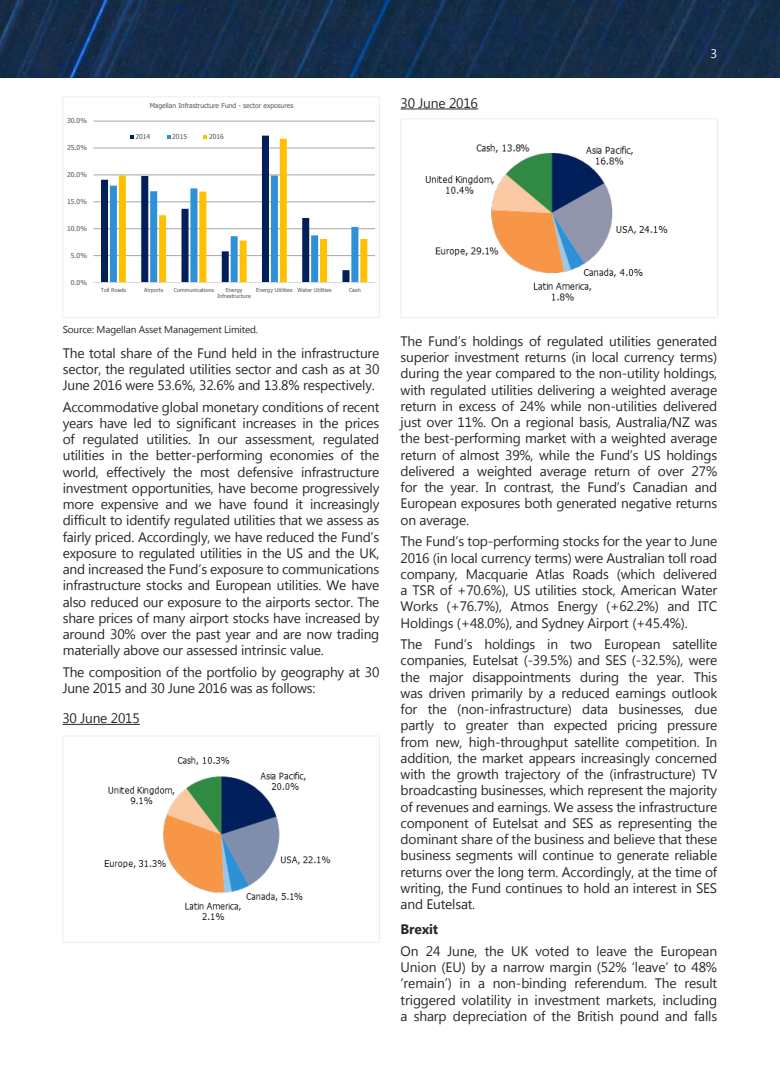
<style>
.page{position:relative;width:780px;height:1088px;background:#fff}
.page>*{position:absolute;margin:0;border:0;box-sizing:border-box;transform-origin:0 0}
.Body_Text{font:13.75px/16.2px "Microsoft New Tai Lue";letter-spacing:-.015em;color:#292829;text-align:justify}
.Sub_Headings{font:13.75px "Microsoft New Tai Lue";letter-spacing:-.015em;color:#292829}
.Sub_Headings-2{font:700 13.75px "Microsoft New Tai Lue";letter-spacing:-.015em;color:#292829}
.t1{font:12.5px "Microsoft Tai Le";color:#fff}
.Body_Text-2{font:10px "Microsoft New Tai Lue";letter-spacing:-.015em;color:#292829}
.t2{font:6.75px "Tahoma";color:#595959}
.t3{font:5.5px/6.6px "Tahoma";color:#595959;text-align:center}
</style>
<div class="page">
<img style="left:0;top:0;width:780px;height:78px">
<hr style="left:93px;top:255px;width:282px;height:1px;background:#a6a6a6">
<hr style="left:93px;top:228px;width:282px;height:1px;background:#a6a6a6">
<hr style="left:93px;top:202px;width:282px;height:1px;background:#a6a6a6">
<hr style="left:93px;top:175px;width:282px;height:1px;background:#a6a6a6">
<hr style="left:93px;top:148px;width:282px;height:1px;background:#a6a6a6">
<hr style="left:93px;top:121px;width:282px;height:1px;background:#a6a6a6">
<svg style="left:101px;top:136px;width:186px;height:146px"></svg>
<svg style="left:110px;top:176px;width:9px;height:106px"></svg>
<svg style="left:119px;top:139px;width:248px;height:143px"></svg>
<hr style="left:93px;top:282px;width:282px;height:1px;background:#d9d9d9">
<svg style="left:130px;top:135px;width:4px;height:4px"></svg>
<svg style="left:167px;top:135px;width:3px;height:4px"></svg>
<svg style="left:204px;top:135px;width:3px;height:4px"></svg>
<div style="left:62px;top:97px;width:317px;height:221px;border:1px solid #ededee"></div>
<img style="left:425px;top:143px;width:243px;height:158px">
<div style="left:400px;top:119px;width:317px;height:199px;border:1px solid #ededee"></div>
<img style="left:104px;top:756px;width:227px;height:164px">
<div style="left:62px;top:736px;width:317px;height:207px;border:1px solid #ededee"></div>
<hr style="left:62px;top:724px;width:78px;height:1px;background:#292829">
<hr style="left:400px;top:109px;width:78px;height:1px;background:#292829">
<p class="t2" style="left:67px;top:116px;width:21px">30.0%</p>
<p class="t2" style="left:67px;top:143px;width:21px">25.0%</p>
<p class="t2" style="left:67px;top:170px;width:21px">20.0%</p>
<p class="t2" style="left:67px;top:197px;width:21px">15.0%</p>
<p class="t2" style="left:67px;top:224px;width:21px">10.0%</p>
<p class="t2" style="left:71px;top:251px;width:18px">5.0%</p>
<p class="t2" style="left:71px;top:278px;width:18px">0.0%</p>
<p class="t2" style="left:150px;top:101px;width:145px">Magellan Infrastructure Fund - sector exposures</p>
<p class="t2" style="left:135px;top:132px;width:16px">2014</p>
<p class="t2" style="left:172px;top:132px;width:16px">2015</p>
<p class="t2" style="left:209px;top:132px;width:16px">2016</p>
<p class="t3" style="left:101px;top:286px;width:27px">Toll Roads</p>
<p class="t3" style="left:144px;top:286px;width:20px">Airports</p>
<p class="t3" style="left:174px;top:286px;width:42px">Communications</p>
<p class="t3" style="left:217px;top:286px;width:35px">Energy<br>Infrastructure</p>
<p class="t3" style="left:256px;top:286px;width:77px">Energy Utilities Water Utilities</p>
<p class="t3" style="left:349px;top:286px;width:13px">Cash</p>
<p class="Body_Text-2" style="left:63px;top:323px;width:197px">Source: Magellan Asset Management Limited.</p>
<p class="Body_Text" style="left:63px;top:346px;width:318px">The total share of the Fund held in the infrastructure sector, the regulated utilities sector and cash as at 30<br>June 2016 were 53.6%, 32.6% and 13.8% respectively.</p>
<p class="Body_Text" style="left:63px;top:400px;width:318px">Accommodative global monetary conditions of recent years have led to significant increases in the prices of regulated utilities. In our assessment, regulated utilities in the better-performing economies of the world, effectively the most defensive infrastructure investment opportunities, have become progressively more expensive and we have found it increasingly difficult to identify regulated utilities that we assess as fairly priced. Accordingly, we have reduced the Fund’s exposure to regulated utilities in the US and the UK, and increased the Fund’s exposure to communications infrastructure stocks and European utilities. We have also reduced our exposure to the airports sector. The share prices of many airport stocks have increased by around 30% over the past year and are now trading materially above our assessed intrinsic value.</p>
<p class="Body_Text" style="left:63px;top:665px;width:318px">The composition of the portfolio by geography at 30<br>June 2015 and 30 June 2016 was as follows:</p>
<p class="Sub_Headings" style="left:62px;top:710px;width:79px">30 June 2015</p>
<p class="Sub_Headings" style="left:400px;top:95px;width:79px">30 June 2016</p>
<p class="t1" style="left:710px;top:47px;width:8px">3</p>
<p class="Body_Text" style="left:400px;top:334px;width:318px">The Fund’s holdings of regulated utilities generated superior investment returns (in local currency terms) during the year compared to the non-utility holdings, with regulated utilities delivering a weighted average return in excess of 24% while non-utilities delivered just over 11%. On a regional basis, Australia/NZ was the best-performing market with a weighted average return of almost 39%, while the Fund’s US holdings delivered a weighted average return of over 27% for the year. In contrast, the Fund’s Canadian and European exposures both generated negative returns on average.</p>
<p class="Body_Text" style="left:400px;top:534px;width:318px">The Fund’s top-performing stocks for the year to June 2016 (in local currency terms) were Australian toll road company, Macquarie Atlas Roads (which delivered a TSR of +70.6%), US utilities stock, American Water Works (+76.7%), Atmos Energy (+62.2%) and ITC Holdings (+48.0%), and Sydney Airport (+45.4%).</p>
<p class="Body_Text" style="left:400px;top:637px;width:318px">The Fund’s holdings in two European satellite companies, Eutelsat (-39.5%) and SES (-32.5%), were the major disappointments during the year. This was driven primarily by a reduced earnings outlook for the (non-infrastructure) data businesses, due partly to greater than expected pricing pressure from new, high-throughput satellite competition. In addition, the market appears increasingly concerned with the growth trajectory of the (infrastructure) TV broadcasting businesses, which represent the majority of revenues and earnings. We assess the infrastructure component of Eutelsat and SES as representing the dominant share of the business and believe that these business segments will continue to generate reliable returns over the long term. Accordingly, at the time of writing, the Fund continues to hold an interest in SES and Eutelsat.</p>
<p class="Sub_Headings-2" style="left:400px;top:921px;width:39px">Brexit</p>
<p class="Body_Text" style="left:400px;top:944px;width:318px">On 24 June, the UK voted to leave the European Union (EU) by a narrow margin (52% ‘leave’ to 48% ‘remain’) in a non-binding referendum. The result triggered volatility in investment markets, including a sharp depreciation of the British pound and falls</p>
</div>
